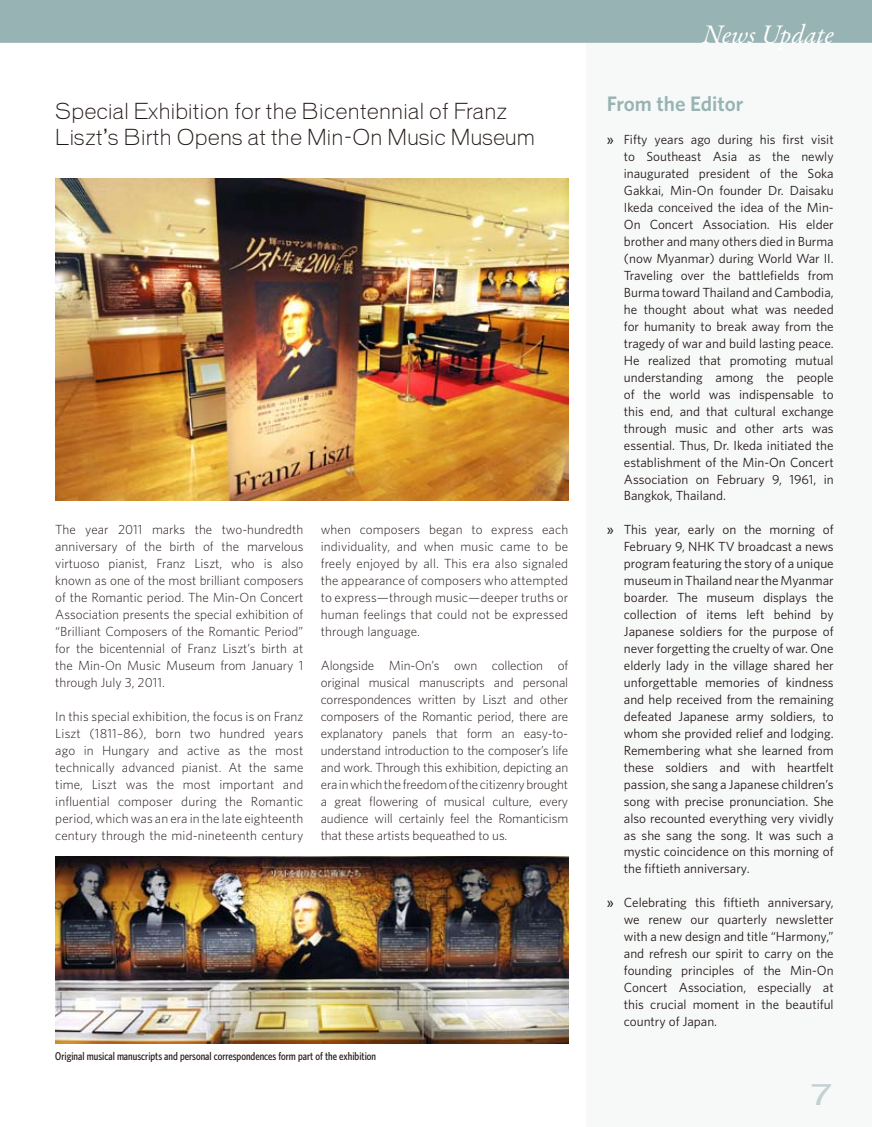
<style>
.page{position:relative;width:872px;height:1127px;background:#fff}
.page>*{position:absolute;margin:0;border:0;box-sizing:border-box;transform-origin:0 0}
.t1{font:italic 27px "Garamond Premr Pro";letter-spacing:-.005em;color:#fff}
.t2{font:expanded 27px "Vonnes";color:#c4d1d1}
.t3{font:300 21px/25.2px "Vonnes";letter-spacing:.01em;color:#231916}
.t4{font:600 21px "Whitney HTF";color:#98b3b3}
.t5{font:13.2px/17px "Whitney HTF";color:#231916;text-align:justify}
.t6{font:300 13.2px/17px "Whitney HTF";color:#231916;text-align:justify}
.t7{font:500 condensed 11.25px "Whitney HTF";color:#231916}
.s1{font-weight:500}
</style>
<div class="page">
<div style="left:586px;top:0;width:286px;height:1127px;background:#f7f9f9"></div>
<img style="left:55px;top:178px;width:513px;height:322px">
<img style="left:55px;top:856px;width:513px;height:187px">
<div style="left:0;top:0;width:872px;height:43px;background:#98b3b3"></div>
<h1 class="t1" style="left:702px;top:17px;width:133px">News Update</h1>
<h2 class="t3" style="left:55px;top:99px;width:481px">Special Exhibition for the Bicentennial of Franz<br>Liszt’s Birth Opens at the Min-On Music Museum</h2>
<h2 class="t4" style="left:607px;top:91px;width:138px">From the Editor</h2>
<p class="t5" style="left:624px;top:131px;width:211px;text-indent:-17px"><span class="s1">»</span> Fifty years ago during his first visit to Southeast Asia as the newly inaugurated president of the Soka Gakkai, Min-On founder Dr. Daisaku Ikeda conceived the idea of the Min-On Concert Association. His elder brother and many others died in Burma (now Myanmar) during World War II.<br>Traveling over the battlefields from Burma toward Thailand and Cambodia, he thought about what was needed for humanity to break away from the tragedy of war and build lasting peace.<br>He realized that promoting mutual understanding among the people of the world was indispensable to this end, and that cultural exchange through music and other arts was essential. Thus, Dr. Ikeda initiated the establishment of the Min-On Concert Association on February 9, 1961, in Bangkok, Thailand.</p>
<p class="t5" style="left:624px;top:521px;width:211px;text-indent:-17px"><span class="s1">»</span> This year, early on the morning of February 9, NHK TV broadcast a news program featuring the story of a unique museum in Thailand near the Myanmar boarder. The museum displays the collection of items left behind by Japanese soldiers for the purpose of never forgetting the cruelty of war. One elderly lady in the village shared her unforgettable memories of kindness and help received from the remaining defeated Japanese army soldiers, to whom she provided relief and lodging.<br>Remembering what she learned from these soldiers and with heartfelt passion, she sang a Japanese children’s song with precise pronunciation. She also recounted everything very vividly as she sang the song. It was such a mystic coincidence on this morning of the fiftieth anniversary.</p>
<p class="t5" style="left:624px;top:894px;width:211px;text-indent:-17px"><span class="s1">»</span> Celebrating this fiftieth anniversary, we renew our quarterly newsletter with a new design and title “Harmony,” and refresh our spirit to carry on the founding principles of the Min-On Concert Association, especially at this crucial moment in the beautiful country of Japan.</p>
<p class="t6" style="left:321px;top:521px;width:249px">when composers began to express each individuality, and when music came to be freely enjoyed by all. This era also signaled the appearance of composers who attempted to express—through music—deeper truths or human feelings that could not be expressed through language.</p>
<p class="t6" style="left:321px;top:657px;width:249px">Alongside Min-On’s own collection of original musical manuscripts and personal correspondences written by Liszt and other composers of the Romantic period, there are explanatory panels that form an easy-to&shy;understand introduction to the composer’s life and work. Through this exhibition, depicting an era in which the freedom of the citizenry brought a great flowering of musical culture, every audience will certainly feel the Romanticism that these artists bequeathed to us.</p>
<p class="t6" style="left:55px;top:521px;width:250px">The year 2011 marks the two-hundredth anniversary of the birth of the marvelous virtuoso pianist, Franz Liszt, who is also known as one of the most brilliant composers of the Romantic period. The Min-On Concert Association presents the special exhibition of “Brilliant Composers of the Romantic Period” for the bicentennial of Franz Liszt’s birth at the Min-On Music Museum from January 1 through July 3, 2011.</p>
<p class="t6" style="left:55px;top:708px;width:250px">In this special exhibition, the focus is on Franz Liszt (1811–86), born two hundred years ago in Hungary and active as the most technically advanced pianist. At the same time, Liszt was the most important and influential composer during the Romantic period, which was an era in the late eighteenth century through the mid-nineteenth century</p>
<p class="t7" style="left:55px;top:1049px;width:322px">Original musical manuscripts and personal correspondences form part of the exhibition</p>
<h1 class="t2" style="left:812px;top:1078px;width:21px">7</h1>
</div>
